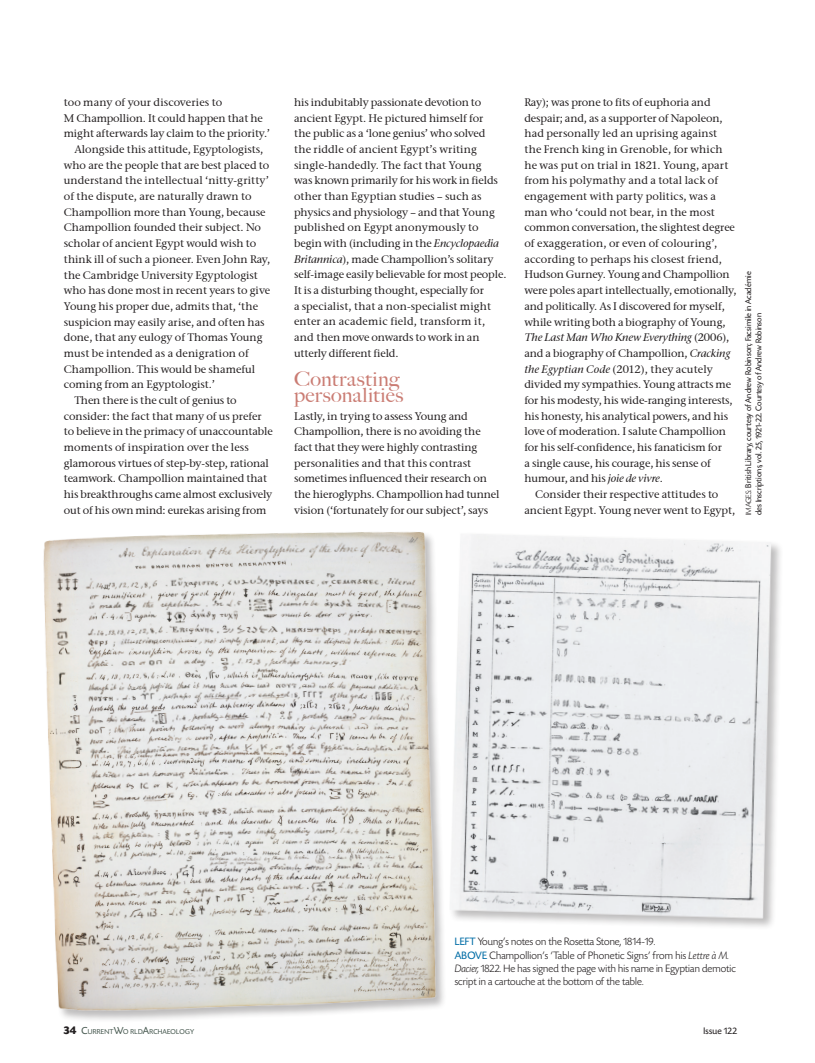
<style>
.page{position:relative;width:815px;height:1063px;background:#fff}
.page>*{position:absolute;margin:0;border:0;box-sizing:border-box;transform-origin:0 0}
.t1{font:500 20px/15.6px "Big Caslon";letter-spacing:.015em;color:#ca7c73;scale:1.04 1}
.t2{font:300 11.25px/13.1px "Today SHOP";letter-spacing:.01em;color:#231f20}
.t3{font:11px/15.6px "Stone Serif ITCTT Medium";letter-spacing:-.01em;color:#231f20}
.t4{font:11px "Stone Serif ITCTT Medium";letter-spacing:.01em;color:#231f20}
.t5{font:italic 11px "Stone Serif ITCTT Medium";letter-spacing:-.01em;color:#231f20}
.t6{font:10px "Today SHOP";letter-spacing:.025em;color:#231f20}
.t7{font:8.75px/10.5px "Today SHOP";letter-spacing:.01em;color:#231f20}
.t8{font:7.38px "Today SHOP";letter-spacing:.03em;color:#475950}
.s1{font-style:italic}
.s2{font-style:normal}
.s3{font-weight:300;font-size:8.12px}
.s4{font-weight:400;color:#006da6}
.s5{font-weight:700;font-size:11.75px;color:#231f20}
.s6{font-size:10.62px}
</style>
<div class="page">
<img style="left:450px;top:534px;width:330px;height:393px">
<img style="left:43px;top:532px;width:401px;height:488px">
<p class="t4" style="left:64px;top:95px;width:160px">too many of your discoveries to</p>
<p class="t3" style="left:64px;top:110px;width:201px">M Champollion. It could happen that he</p>
<p class="t3" style="left:64px;top:126px;width:208px">might afterwards lay claim to the priority.’</p>
<p class="t3" style="left:74px;top:141px;width:190px">Alongside this attitude, Egyptologists,</p>
<p class="t3" style="left:64px;top:157px;width:207px">who are the people that are best placed to</p>
<p class="t4" style="left:64px;top:174px;width:207px">understand the intellectual ‘nitty-gritty’</p>
<p class="t4" style="left:64px;top:189px;width:189px">of the dispute, are naturally drawn to</p>
<p class="t3" style="left:64px;top:204px;width:203px">Champollion more than Young, because</p>
<p class="t3" style="left:64px;top:220px;width:199px">Champollion founded their subject. No</p>
<p class="t3" style="left:64px;top:235px;width:194px">scholar of ancient Egypt would wish to</p>
<p class="t3" style="left:64px;top:251px;width:208px">think ill of such a pioneer. Even John Ray,</p>
<p class="t3" style="left:64px;top:267px;width:196px">the Cambridge University Egyptologist</p>
<p class="t3" style="left:64px;top:282px;width:208px">who has done most in recent years to give</p>
<p class="t3" style="left:64px;top:298px;width:196px">Young his proper due, admits that, ‘the</p>
<p class="t3" style="left:64px;top:314px;width:202px">suspicion may easily arise, and often has</p>
<p class="t3" style="left:64px;top:329px;width:200px">done, that any eulogy of Thomas Young</p>
<p class="t4" style="left:64px;top:346px;width:187px">must be intended as a denigration of</p>
<p class="t3" style="left:64px;top:361px;width:193px">Champollion. This would be shameful</p>
<p class="t3" style="left:64px;top:377px;width:153px">coming from an Egyptologist.’</p>
<p class="t3" style="left:74px;top:392px;width:164px">Then there is the cult of genius to</p>
<p class="t3" style="left:64px;top:408px;width:199px">consider: the fact that many of us prefer</p>
<p class="t3" style="left:64px;top:424px;width:211px">to believe in the primacy of unaccountable</p>
<p class="t4" style="left:64px;top:440px;width:187px">moments of inspiration over the less</p>
<p class="t3" style="left:64px;top:455px;width:207px">glamorous virtues of step-by-step, rational</p>
<p class="t3" style="left:64px;top:471px;width:205px">teamwork. Champollion maintained that</p>
<p class="t3" style="left:64px;top:486px;width:210px">his breakthroughs came almost exclusively</p>
<p class="t3" style="left:64px;top:502px;width:204px">out of his own mind: eurekas arising from</p>
<p class="t3" style="left:294px;top:94px;width:214px">his indubitably passionate devotion to ancient Egypt. He pictured himself for<br>the public as a ‘lone genius’ who solved<br>the riddle of ancient Egypt’s writing single-handedly. The fact that Young<br>was known primarily for his work in fields other than Egyptian studies – such as physics and physiology – and that Young published on Egypt anonymously to begin with (including in the <span class="s1">Encyclopaedia Britannica</span>), made Champollion’s solitary self-image easily believable for most people.<br>It is a disturbing thought, especially for<br>a specialist, that a non-specialist might enter an academic field, transform it, and then move onwards to work in an utterly different field.</p>
<h1 class="t1" style="left:294px;top:372px;width:107px">Contrasting personalities</h1>
<p class="t3" style="left:294px;top:408px;width:207px">Lastly, in trying to assess Young and Champollion, there is no avoiding the fact that they were highly contrasting personalities and that this contrast sometimes influenced their research on the hieroglyphs. Champollion had tunnel vision (‘fortunately for our subject’, says</p>
<p class="t3" style="left:524px;top:94px;width:188px">Ray); was prone to fits of euphoria and</p>
<p class="t3" style="left:524px;top:110px;width:200px">despair; and, as a supporter of Napoleon,</p>
<p class="t4" style="left:524px;top:127px;width:194px">had personally led an uprising against</p>
<p class="t4" style="left:524px;top:142px;width:200px">the French king in Grenoble, for which</p>
<p class="t4" style="left:524px;top:158px;width:206px">he was put on trial in 1821. Young, apart</p>
<p class="t4" style="left:524px;top:174px;width:195px">from his polymathy and a total lack of</p>
<p class="t4" style="left:524px;top:189px;width:193px">engagement with party politics, was a</p>
<p class="t4" style="left:524px;top:205px;width:192px">man who ‘could not bear, in the most</p>
<p class="t3" style="left:524px;top:220px;width:212px">common conversation, the slightest degree</p>
<p class="t4" style="left:524px;top:236px;width:194px">of exaggeration, or even of colouring’,</p>
<p class="t4" style="left:524px;top:252px;width:199px">according to perhaps his closest friend,</p>
<p class="t3" style="left:524px;top:267px;width:207px">Hudson Gurney. Young and Champollion</p>
<p class="t3" style="left:524px;top:282px;width:214px">were poles apart intellectually, emotionally,</p>
<p class="t3" style="left:524px;top:298px;width:202px">and politically. As I discovered for myself,</p>
<p class="t3" style="left:524px;top:314px;width:203px">while writing both a biography of Young,</p>
<p class="t5" style="left:524px;top:331px;width:206px">The Last Man Who Knew Everything <span class="s2">(2006),</span></p>
<p class="t3" style="left:524px;top:345px;width:208px">and a biography of Champollion, <span class="s1">Cracking</span></p>
<p class="t4" style="left:524px;top:362px;width:190px"><span class="s1">the Egyptian Code</span> (2012), they acutely</p>
<p class="t3" style="left:524px;top:376px;width:208px">divided my sympathies. Young attracts me</p>
<p class="t3" style="left:524px;top:392px;width:210px">for his modesty, his wide-ranging interests,</p>
<p class="t3" style="left:524px;top:408px;width:205px">his honesty, his analytical powers, and his</p>
<p class="t3" style="left:524px;top:424px;width:203px">love of moderation. I salute Champollion</p>
<p class="t3" style="left:524px;top:439px;width:199px">for his self-confidence, his fanaticism for</p>
<p class="t3" style="left:524px;top:455px;width:188px">a single cause, his courage, his sense of</p>
<p class="t3" style="left:524px;top:471px;width:140px">humour, and his <span class="s1">joie de vivre</span>.</p>
<p class="t3" style="left:535px;top:486px;width:185px">Consider their respective attitudes to</p>
<p class="t3" style="left:524px;top:502px;width:212px">ancient Egypt. Young never went to Egypt,</p>
<p class="t7" style="left:743px;top:515px;width:245px;rotate:-90deg"><span class="s3">IMAGES:</span> British Library, courtesy of Andrew Robinson; Facsimile in Académie des Inscriptions, vol. 25, 1921-22. Courtesy of Andrew Robinson</p>
<p class="t2" style="left:455px;top:936px;width:282px"><span class="s4">LEFT</span> Young’s notes on the Rosetta Stone, 1814-19.<br><span class="s4">ABOVE</span> Champollion’s ‘Table of Phonetic Signs’ from his <span class="s1">Lettre à M.<br>Dacier,</span> 1822. He has signed the page with his name in Egyptian demotic script in a cartouche at the bottom of the table.</p>
<p class="t8" style="left:64px;top:1028px;width:132px"><span class="s5">34</span> <span class="s6">C</span>URRENT<span class="s6">W</span>O RLD<span class="s6">A</span>RCHAEOLOGY</p>
<p class="t6" style="left:703px;top:1026px;width:35px">Issue 122</p>
</div>
